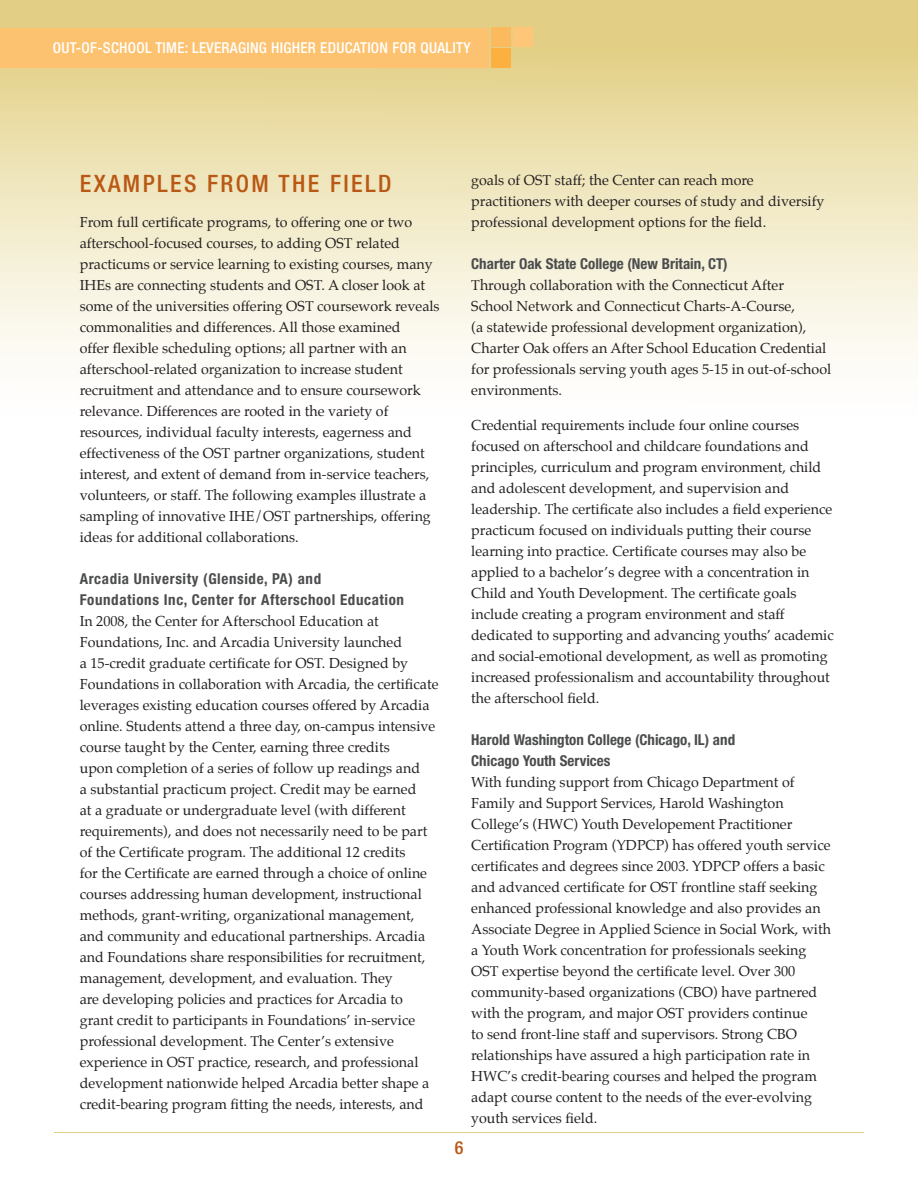
<style>
.page{position:relative;width:918px;height:1188px;background:#fff}
.page>*{position:absolute;margin:0;border:0;box-sizing:border-box;transform-origin:0 0}
.Subheading-Helve_Neu{font:500 condensed 24px "Helvetica Neue";letter-spacing:.1em;color:#b95814}
.t1{font:500 condensed 18px "Helvetica Neue";color:#b95814}
.Subheading2-Helve__N{font:700 condensed 15px "Helvetica Neue";color:#4b4c4d}
.Subheading2-Helve__N-2{font:700 condensed 15px "Helvetica Neue";letter-spacing:.04em;color:#4b4c4d}
.t2{font:500 condensed 15px "Helvetica Neue";letter-spacing:.02em;color:#fff}
.Body-Palatino_9_5_14{font:14.25px/21px "Palatino";color:#231f20}
</style>
<div class="page">
<svg style="left:0;top:0;width:918px;height:357px"></svg>
<div style="left:0;top:28px;width:488px;height:40px;background:#fdc26f"></div>
<div style="left:514px;top:27px;width:19px;height:19px;background:#fdc678"></div>
<div style="left:491px;top:27px;width:20px;height:19px;background:#fcba5e"></div>
<div style="left:491px;top:48px;width:20px;height:20px;background:#fbb03f"></div>
<hr style="left:54px;top:1132px;width:810px;height:1px;background:#e2cf85">
<p class="t2" style="left:53px;top:39px;width:419px">OUT-OF-SCHOOL TIME: LEVERAGING HIGHER EDUCATION FOR QUALITY</p>
<p class="Subheading-Helve_Neu" style="left:80px;top:169px;width:313px">EXAMPLES FROM THE FIELD</p>
<p class="Body-Palatino_9_5_14" style="left:80px;top:211px;width:361px">From full certificate programs, to offering one or two afterschool-focused courses, to adding OST related practicums or service learning to existing courses, many IHEs are connecting students and OST. A closer look at some of the universities offering OST coursework reveals commonalities and differences. All those examined<br>offer flexible scheduling options; all partner with an afterschool-related organization to increase student recruitment and attendance and to ensure coursework relevance. Differences are rooted in the variety of resources, individual faculty interests, eagerness and effectiveness of the OST partner organizations, student interest, and extent of demand from in-service teachers, volunteers, or staff. The following examples illustrate a sampling of innovative IHE/OST partnerships, offering ideas for additional collaborations.</p>
<p class="Subheading2-Helve__N-2" style="left:80px;top:569px;width:243px">Arcadia University (Glenside, PA) and</p>
<p class="Subheading2-Helve__N-2" style="left:80px;top:590px;width:326px">Foundations Inc, Center for Afterschool Education</p>
<p class="Body-Palatino_9_5_14" style="left:80px;top:610px;width:360px">In 2008, the Center for Afterschool Education at Foundations, Inc. and Arcadia University launched<br>a 15-credit graduate certificate for OST. Designed by Foundations in collaboration with Arcadia, the certificate leverages existing education courses offered by Arcadia online. Students attend a three day, on-campus intensive course taught by the Center, earning three credits<br>upon completion of a series of follow up readings and<br>a substantial practicum project. Credit may be earned<br>at a graduate or undergraduate level (with different requirements), and does not necessarily need to be part of the Certificate program. The additional 12 credits<br>for the Certificate are earned through a choice of online courses addressing human development, instructional methods, grant-writing, organizational management, and community and educational partnerships. Arcadia and Foundations share responsibilities for recruitment, management, development, and evaluation. They<br>are developing policies and practices for Arcadia to grant credit to participants in Foundations’ in-service professional development. The Center’s extensive experience in OST practice, research, and professional development nationwide helped Arcadia better shape a credit-bearing program fitting the needs, interests, and</p>
<p class="t1" style="left:455px;top:1137px;width:10px">6</p>
<p class="Body-Palatino_9_5_14" style="left:471px;top:170px;width:355px">goals of OST staff; the Center can reach more practitioners with deeper courses of study and diversify professional development options for the field.</p>
<p class="Subheading2-Helve__N" style="left:471px;top:255px;width:258px">Charter Oak State College (New Britain, CT)</p>
<p class="Body-Palatino_9_5_14" style="left:471px;top:275px;width:362px">Through collaboration with the Connecticut After<br>School Network and Connecticut Charts-A-Course,<br>(a statewide professional development organization), Charter Oak offers an After School Education Credential for professionals serving youth ages 5-15 in out-of-school environments.</p>
<p class="Body-Palatino_9_5_14" style="left:471px;top:414px;width:364px">Credential requirements include four online courses focused on afterschool and childcare foundations and principles, curriculum and program environment, child and adolescent development, and supervision and leadership. The certificate also includes a field experience practicum focused on individuals putting their course learning into practice. Certificate courses may also be applied to a bachelor’s degree with a concentration in Child and Youth Development. The certificate goals include creating a program environment and staff dedicated to supporting and advancing youths’ academic and social-emotional development, as well as promoting increased professionalism and accountability throughout the afterschool field.</p>
<p class="Subheading2-Helve__N" style="left:471px;top:730px;width:265px">Harold Washington College (Chicago, IL) and</p>
<p class="Subheading2-Helve__N" style="left:471px;top:751px;width:141px">Chicago Youth Services</p>
<p class="Body-Palatino_9_5_14" style="left:471px;top:771px;width:361px">With funding support from Chicago Department of Family and Support Services, Harold Washington College’s (HWC) Youth Developement Practitioner Certification Program (YDPCP) has offered youth service certificates and degrees since 2003. YDPCP offers a basic and advanced certificate for OST frontline staff seeking enhanced professional knowledge and also provides an Associate Degree in Applied Science in Social Work, with a Youth Work concentration for professionals seeking OST expertise beyond the certificate level. Over 300 community-based organizations (CBO) have partnered with the program, and major OST providers continue<br>to send front-line staff and supervisors. Strong CBO relationships have assured a high participation rate in HWC’s credit-bearing courses and helped the program adapt course content to the needs of the ever-evolving youth services field.</p>
</div>
